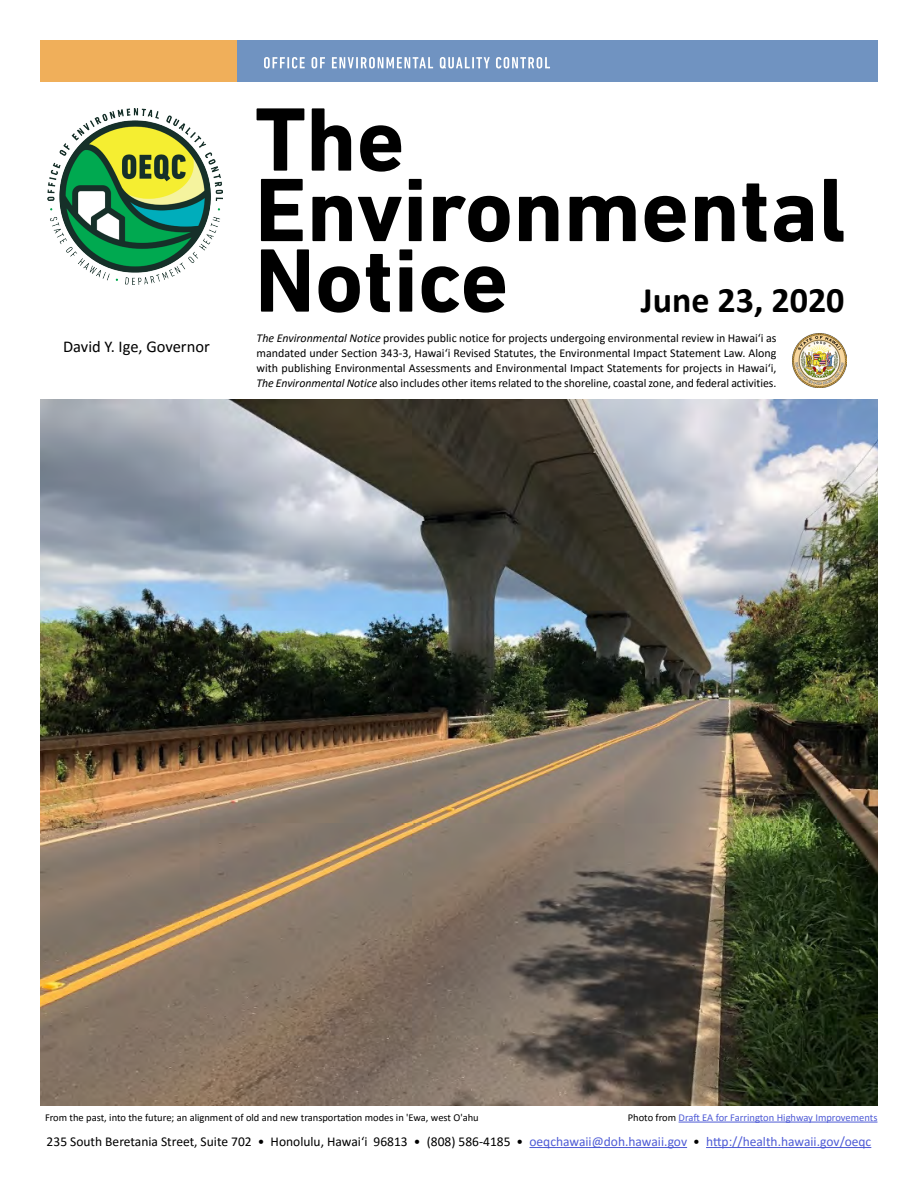
<style>
.page{position:relative;width:918px;height:1188px;background:#fff}
.page>*{position:absolute;margin:0;border:0;box-sizing:border-box;transform-origin:0 0}
.t1{font:700 36px "Calibri";color:#000}
.t2{font:16.5px "Calibri";color:#000}
.t3{font:13.5px "Calibri";color:#000}
.t4{font:12px/15px "Calibri";color:#000;text-align:justify}
.t5{font:10.5px "Calibri";color:#000}
.t6{font:10.5px "Calibri";color:#4f5cd6}
.s1{font-style:italic}
.s2{color:#000}
.s3{color:#4f5cd6}
</style>
<div class="page">
<svg style="left:261px;top:249px;width:244px;height:64px"></svg>
<svg style="left:261px;top:179px;width:583px;height:63px"></svg>
<svg style="left:257px;top:108px;width:144px;height:64px"></svg>
<img style="left:47px;top:109px;width:176px;height:175px">
<img style="left:792px;top:333px;width:54px;height:54px">
<div style="left:221px;top:40px;width:657px;height:42px;background:#7093c1"></div>
<div style="left:40px;top:40px;width:197px;height:42px;background:#f0af5a"></div>
<svg style="left:264px;top:57px;width:286px;height:12px"></svg>
<hr style="left:679px;top:1122px;width:198px;height:1px;background:#4f5cd6">
<hr style="left:529px;top:1147px;width:158px;height:1px;background:#4f5cd6">
<hr style="left:706px;top:1147px;width:165px;height:1px;background:#4f5cd6">
<img style="left:40px;top:400px;width:838px;height:706px">
<h2 class="t2" style="left:63px;top:335px;width:148px">David Y. Ige, Governor</h2>
<h1 class="t1" style="left:641px;top:275px;width:205px">June 23, 2020</h1>
<p class="t4" style="left:257px;top:330px;width:521px"><span class="s1">The Environmental Notice</span> provides public notice for projects undergoing environmental review in Hawaiʻi as mandated under Section 343-3, Hawaiʻi Revised Statutes, the Environmental Impact Statement Law. Along with publishing Environmental Assessments and Environmental Impact Statements for projects in Hawaiʻi, <span class="s1">The Environmental Notice</span> also includes other items related to the shoreline, coastal zone, and federal activities.</p>
<p class="t5" style="left:45px;top:1110px;width:435px">From the past, into the future; an alignment of old and new transportation modes in 'Ewa, west O'ahu</p>
<p class="t6" style="left:628px;top:1110px;width:251px"><span class="s2">Photo from</span> Draft EA for Farrington Highway Improvements</p>
<p class="t3" style="left:47px;top:1132px;width:826px">235 South Beretania Street, Suite 702 • Honolulu, Hawaiʻi 96813 • (808) 586-4185 • <span class="s3">oeqchawaii@doh.hawaii.gov</span> • <span class="s3">http://health.hawaii.gov/oeqc</span></p>
</div>
